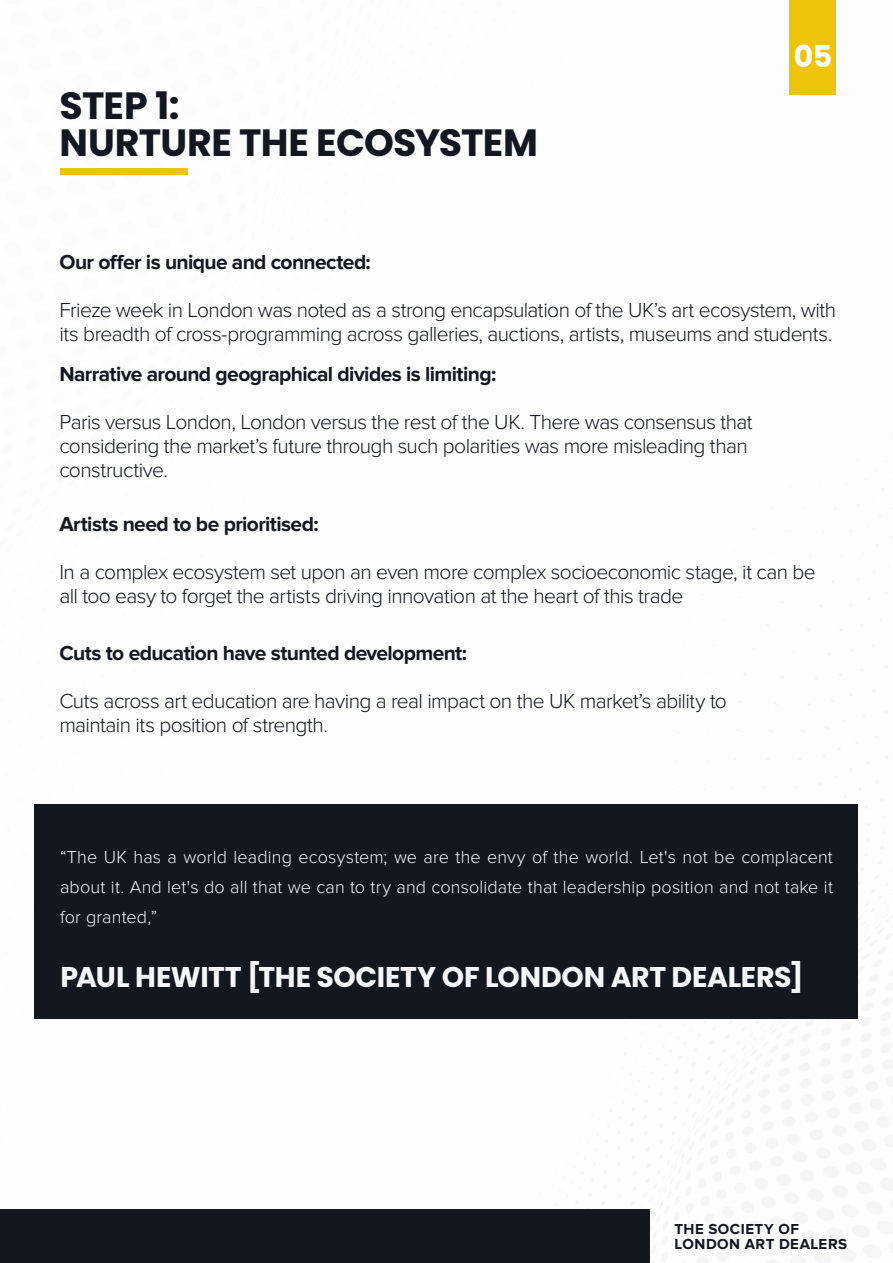
<style>
.page{position:relative;width:893px;height:1263px;background:#fff}
.page>*{position:absolute;margin:0;border:0;box-sizing:border-box;transform-origin:0 0}
.t1{font:700 37.95px/36.3px "Poppins";letter-spacing:-.02em;color:#15171f}
.t2{font:700 30px "Poppins";color:#fff}
.t3{font:700 28.5px "Poppins";letter-spacing:-.015em;color:#f7f7f9}
.t4{font:300 21px/24px "Proxima Nova";letter-spacing:-.03em;color:#15171f}
.t5{font:700 21px "Proxima Nova";letter-spacing:-.03em;color:#15171f}
.t6{font:300 18px/30px "Proxima Nova";letter-spacing:.005em;color:#f7f7f9;text-align:justify}
.t7{font:700 15px/15px "Proxima Nova";letter-spacing:.035em;color:#15171f}
</style>
<div class="page">
<div style="left:789px;top:0;width:47px;height:94px;background:#efc30a"></div>
<div style="left:35px;top:804px;width:823px;height:215px;background:#15171f"></div>
<div style="left:61px;top:169px;width:127px;height:6px;background:#efc30a"></div>
<div style="left:0;top:1209px;width:650px;height:54px;background:#15171f"></div>
<h1 class="t1" style="left:60px;top:88px;width:480px">STEP 1:<br>NURTURE THE ECOSYSTEM</h1>
<h2 class="t2" style="left:794px;top:39px;width:40px">05</h2>
<p class="t5" style="left:59px;top:250px;width:313px">Our offer is unique and connected:</p>
<p class="t4" style="left:59px;top:298px;width:778px">Frieze week in London was noted as a strong encapsulation of the UK’s art ecosystem, with its breadth of cross-programming across galleries, auctions, artists, museums and students.</p>
<p class="t5" style="left:59px;top:362px;width:438px">Narrative around geographical divides is limiting:</p>
<p class="t4" style="left:59px;top:411px;width:695px">Paris versus London, London versus the rest of the UK. There was consensus that considering the market’s future through such polarities was more misleading than constructive.</p>
<p class="t5" style="left:59px;top:512px;width:261px">Artists need to be prioritised:</p>
<p class="t4" style="left:59px;top:561px;width:758px">In a complex ecosystem set upon an even more complex socioeconomic stage, it can be all too easy to forget the artists driving innovation at the heart of this trade</p>
<p class="t5" style="left:59px;top:641px;width:409px">Cuts to education have stunted development:</p>
<p class="t4" style="left:59px;top:690px;width:669px">Cuts across art education are having a real impact on the UK market’s ability to maintain its position of strength.</p>
<p class="t6" style="left:60px;top:843px;width:774px">“The UK has a world leading ecosystem; we are the envy of the world. Let's not be complacent about it. And let's do all that we can to try and consolidate that leadership position and not take it for granted,”</p>
<h3 class="t3" style="left:61px;top:960px;width:745px">PAUL HEWITT [THE SOCIETY OF LONDON ART DEALERS]</h3>
<p class="t7" style="left:674px;top:1221px;width:174px">THE SOCIETY OF<br>LONDON ART DEALERS</p>
</div>
